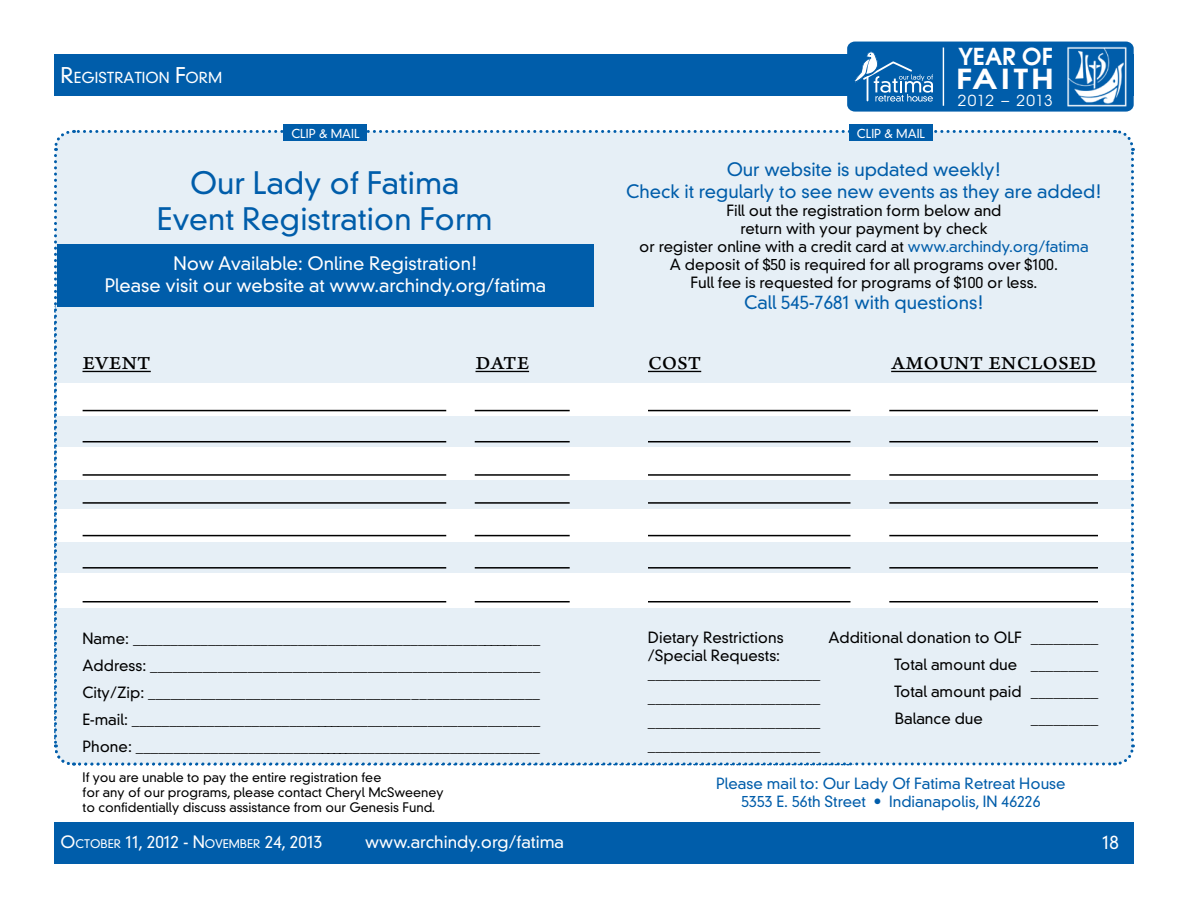
<style>
.page{position:relative;width:1188px;height:918px;background:#fff}
.page>*{position:absolute;margin:0;border:0;box-sizing:border-box;transform-origin:0 0}
.t1{font:300 30px/36px "DIN Neuzeit Grotesk Std";color:#005daa;text-align:center}
.t2{font:600 27.45px "Avant Garde";letter-spacing:.1em;color:#fff;scale:1.23 1}
.t3{font:27px "Arno Pro";color:#000}
.t4{font:600 23.25px "Avant Garde";color:#fff}
.t5{font:300 18px/21.6px "DIN Neuzeit Grotesk Std";color:#005daa;text-align:center}
.t6{font:300 18px/22.5px "DIN Neuzeit Grotesk Std";color:#fff;text-align:center}
.t7{font:300 16.5px "DIN Neuzeit Grotesk Std";color:#fff}
.t8{font:300 16.5px "DIN Neuzeit Grotesk Std";color:#fff}
.t9{font:15.15px "Avant Garde";letter-spacing:.025em;color:#fff}
.t10{font:300 15px/27px "DIN Neuzeit Grotesk Std";color:#000;text-align:justify}
.t11{font:300 15px/18px "DIN Neuzeit Grotesk Std";color:#005daa;text-align:center}
.t12{font:300 14.7px "DIN Neuzeit Grotesk Std";color:#fff}
.t13{font:300 12.75px/15px "DIN Neuzeit Grotesk Std";color:#000}
.t14{font:300 12px "DIN Neuzeit Grotesk Std";color:#fff}
.s1{font-size:21px}
.s2{color:#005daa}
.s3{font-size:11.55px}
</style>
<div class="page">
<div style="left:54px;top:822px;width:1080px;height:42px;background:#005daa"></div>
<div style="left:54px;top:54px;width:1080px;height:42px;background:#005daa"></div>
<div style="left:847px;top:42px;width:287px;height:70px;background:#005daa;border-radius:7px"></div>
<svg style="left:854px;top:51px;width:79px;height:51px"></svg>
<img style="left:1067px;top:46px;width:60px;height:61px">
<hr style="left:943px;top:48px;width:1px;height:58px;background:#fff">
<div style="left:54px;top:128px;width:1081px;height:638px;background:#e6eff6"></div>
<div style="left:57px;top:244px;width:537px;height:63px;background:#005daa"></div>
<hr style="left:82px;top:371px;width:69px;height:1px;background:#000">
<hr style="left:476px;top:371px;width:53px;height:1px;background:#000">
<hr style="left:648px;top:371px;width:53px;height:1px;background:#000">
<hr style="left:891px;top:371px;width:205px;height:1px;background:#000">
<div style="left:57px;top:509px;width:1074px;height:32px;background:#fff"></div>
<div style="left:57px;top:448px;width:1074px;height:32px;background:#fff"></div>
<div style="left:57px;top:384px;width:1074px;height:32px;background:#fff"></div>
<div style="left:57px;top:574px;width:1074px;height:34px;background:#fff"></div>
<hr style="left:648px;top:567px;width:202px;height:2px;background:#000">
<hr style="left:648px;top:601px;width:202px;height:1px;background:#000">
<hr style="left:648px;top:535px;width:202px;height:1px;background:#000">
<hr style="left:648px;top:502px;width:202px;height:2px;background:#000">
<hr style="left:648px;top:474px;width:202px;height:2px;background:#000">
<hr style="left:648px;top:441px;width:202px;height:1px;background:#000">
<hr style="left:648px;top:410px;width:202px;height:1px;background:#000">
<hr style="left:475px;top:567px;width:95px;height:2px;background:#000">
<hr style="left:475px;top:601px;width:95px;height:1px;background:#000">
<hr style="left:475px;top:535px;width:95px;height:1px;background:#000">
<hr style="left:475px;top:502px;width:95px;height:2px;background:#000">
<hr style="left:475px;top:474px;width:95px;height:2px;background:#000">
<hr style="left:475px;top:441px;width:95px;height:1px;background:#000">
<hr style="left:475px;top:410px;width:95px;height:1px;background:#000">
<hr style="left:83px;top:567px;width:363px;height:2px;background:#000">
<hr style="left:83px;top:601px;width:363px;height:1px;background:#000">
<hr style="left:83px;top:535px;width:363px;height:1px;background:#000">
<hr style="left:83px;top:502px;width:363px;height:2px;background:#000">
<hr style="left:83px;top:474px;width:363px;height:2px;background:#000">
<hr style="left:83px;top:441px;width:363px;height:1px;background:#000">
<hr style="left:83px;top:410px;width:363px;height:1px;background:#000">
<hr style="left:889px;top:535px;width:209px;height:1px;background:#000">
<hr style="left:889px;top:502px;width:209px;height:2px;background:#000">
<hr style="left:889px;top:474px;width:209px;height:2px;background:#000">
<hr style="left:889px;top:441px;width:209px;height:1px;background:#000">
<hr style="left:889px;top:410px;width:209px;height:1px;background:#000">
<hr style="left:889px;top:567px;width:209px;height:2px;background:#000">
<hr style="left:889px;top:601px;width:209px;height:1px;background:#000">
<div style="left:284px;top:124px;width:84px;height:17px;background:#005daa"></div>
<div style="left:849px;top:124px;width:84px;height:17px;background:#005daa"></div>
<p class="t12" style="left:61px;top:69px;width:163px"><span class="s1">R</span>EGISTRATION <span class="s1">F</span>ORM</p>
<p class="t14" style="left:291px;top:126px;width:48px">CLIP &amp; MAIL</p>
<h1 class="t1" style="left:157px;top:165px;width:337px">Our Lady of Fatima<br>Event Registration Form</h1>
<p class="t6" style="left:105px;top:252px;width:443px">Now Available: Online Registration!<br>Please visit our website at www.archindy.org/fatima</p>
<p class="t14" style="left:857px;top:126px;width:48px">CLIP &amp; MAIL</p>
<h3 class="t4" style="left:958px;top:41px;width:96px">YEAR OF</h3>
<h2 class="t2" style="left:956px;top:61px;width:81px">FAITH</h2>
<p class="t9" style="left:958px;top:91px;width:96px">2012 – 2013</p>
<p class="t5" style="left:626px;top:159px;width:477px">Our website is updated weekly!<br>Check it regularly to see new events as they are added!</p>
<p class="t10" style="left:639px;top:202px;width:451px;line-height:18px;text-align:center">Fill out the registration form below and<br>return with your payment by check<br>or register online with a credit card at <span class="s2">www.archindy.org/fatima </span>A deposit of $50 is required for all programs over $100.<br>Full fee is requested for programs of $100 or less.</p>
<p class="t5" style="left:744px;top:292px;width:241px">Call 545-7681 with questions!</p>
<h3 class="t3" style="left:82px;top:345px;width:70px">EVENT</h3>
<h3 class="t3" style="left:476px;top:345px;width:55px">DATE</h3>
<h3 class="t3" style="left:648px;top:345px;width:55px">COST</h3>
<h3 class="t3" style="left:891px;top:345px;width:207px">AMOUNT ENCLOSED</h3>
<p class="t10" style="left:648px;top:629px;width:174px;line-height:18px;text-align:left">Dietary Restrictions /Special Requests: _______________________</p>
<p class="t10" style="left:648px;top:686px;width:174px;line-height:24px">_______________________ _______________________ _______________________</p>
<p class="t10" style="left:82px;top:625px;width:459px">Name: _______________________________________________________ Address: ____________________________________________________ City/Zip: ____________________________________________________ E-mail: _______________________________________________________ Phone: _______________________________________________________</p>
<p class="t10" style="left:894px;top:624px;width:206px;text-indent:-66px">Additional donation to OLF _________ Total amount due _________ Total amount paid _________ Balance due</p>
<p class="t10" style="left:1031px;top:705px;width:69px">_________</p>
<p class="t13" style="left:83px;top:770px;width:363px">If you are unable to pay the entire registration fee<br>for any of our programs, please contact Cheryl McSweeney to confidentially discuss assistance from our Genesis Fund.</p>
<p class="t11" style="left:716px;top:775px;width:351px">Please mail to: Our Lady Of Fatima Retreat House<br>5353 E. 56th Street • Indianapolis, IN 46226</p>
<p class="t7" style="left:61px;top:832px;width:263px">O<span class="s3">CTOBER</span> 11, 2012 - N<span class="s3">OVEMBER</span> 24, 2013</p>
<p class="t8" style="left:365px;top:832px;width:200px">www.archindy.org/fatima</p>
<p class="t6" style="left:1102px;top:831px;width:18px">18</p>
</div>
